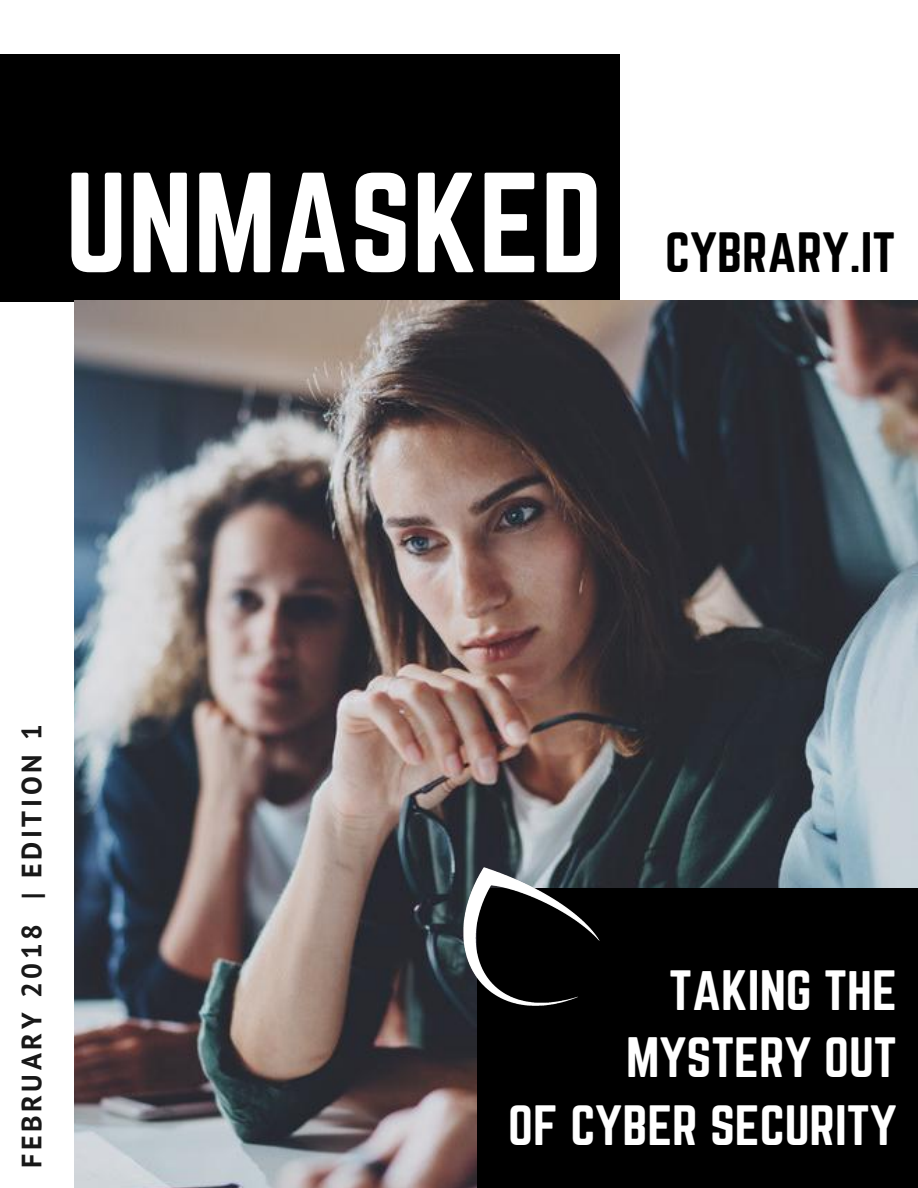
<style>
.page{position:relative;width:918px;height:1188px;background:#fff}
.page>*{position:absolute;margin:0;border:0;box-sizing:border-box;transform-origin:0 0}
.t1{font:124.5px "Norwester";color:#fff}
.t2{font:49.8px/67.5px "Norwester";color:#fff;text-align:right}
.t3{font:49.8px "Norwester";color:#000}
.t4{font:700 28.05px "PT Sans";letter-spacing:.13em;color:#181818}
</style>
<div class="page">
<div style="left:0;top:54px;width:620px;height:248px;background:#000"></div>
<img style="left:74px;top:300px;width:844px;height:888px">
<div style="left:477px;top:888px;width:441px;height:300px;background:#000"></div>
<img style="left:366px;top:842px;width:297px;height:188px">
<h1 class="t1" style="left:65px;top:163px;width:539px">UNMASKED</h1>
<p class="t3" style="left:665px;top:228px;width:232px">CYBRARY.IT</p>
<p class="t4" style="left:13px;top:1168px;width:445px;rotate:-90deg">FEBRUARY 2018 | EDITION 1</p>
<p class="t2" style="left:508px;top:959px;width:390px">TAKING THE<br>MYSTERY OUT<br>OF CYBER SECURITY</p>
</div>
